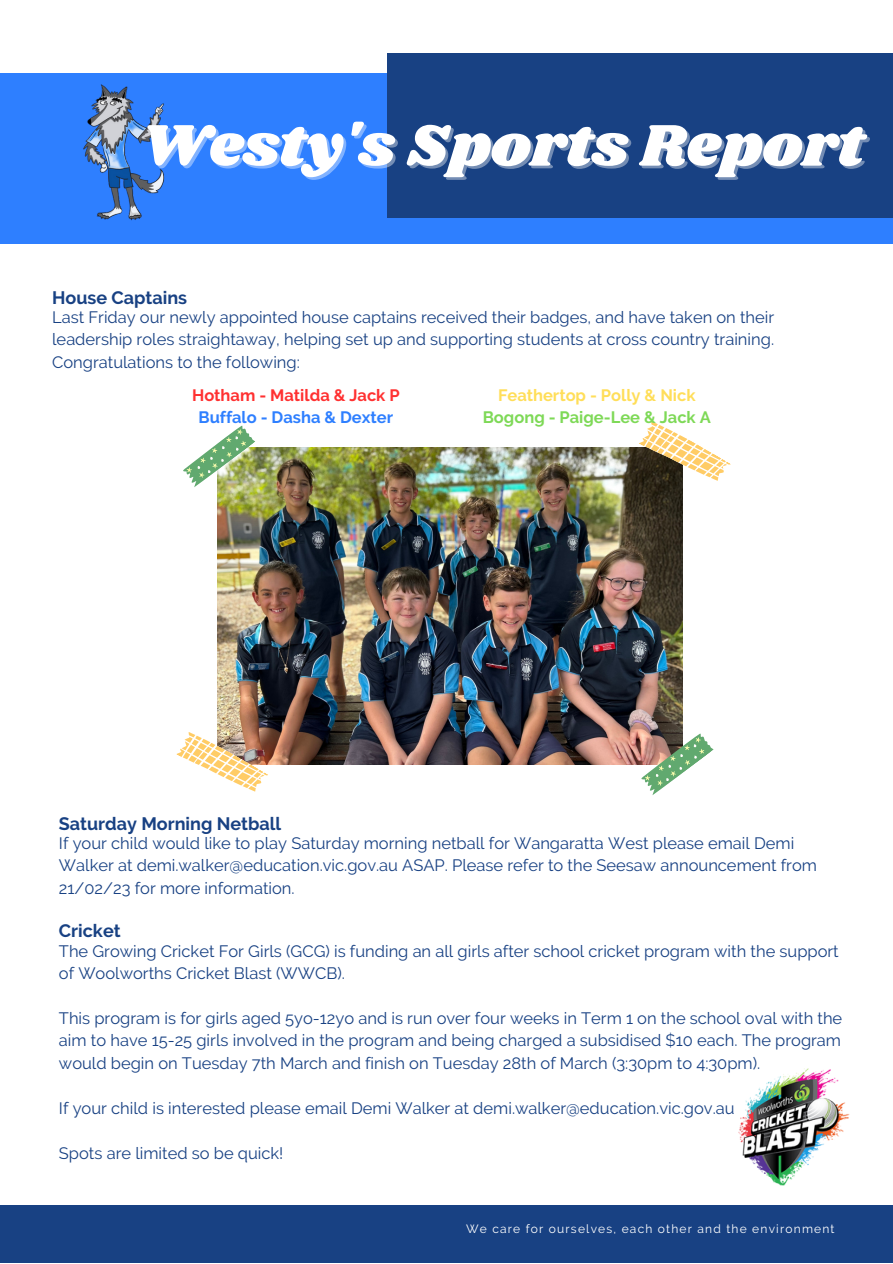
<style>
.page{position:relative;width:893px;height:1264px;background:#fff}
.page>*{position:absolute;margin:0;border:0;box-sizing:border-box;transform-origin:0 0}
.t1{font:60.75px "Shrikhand";color:#fff}
.t2{font:700 18px "Raleway";color:#184183}
.t3{font:16.5px/22.5px "Raleway";color:#184183;text-align:justify}
.t4{font:700 16.5px "Raleway";color:#7ed957}
.t5{font:700 16.5px "Raleway";color:#ffde59}
.t6{font:700 16.5px "Raleway";color:#ff3131}
.t7{font:700 16.5px "Raleway";color:#2e7fff}
.t8{font:12px "Raleway";letter-spacing:.1em;color:#fff}
</style>
<div class="page">
<div style="left:0;top:73px;width:892px;height:170px;background:#2e7fff"></div>
<div style="left:387px;top:54px;width:505px;height:164px;background:#184183"></div>
<div style="left:0;top:1205px;width:892px;height:57px;background:#184183"></div>
<img style="left:83px;top:84px;width:82px;height:137px">
<img style="left:218px;top:447px;width:464px;height:317px">
<img style="left:176px;top:729px;width:93px;height:63px">
<svg style="left:638px;top:421px;width:93px;height:68px"></svg>
<svg style="left:183px;top:425px;width:73px;height:64px"></svg>
<svg style="left:637px;top:731px;width:77px;height:64px"></svg>
<img style="left:738px;top:1068px;width:112px;height:118px">
<h1 class="t1" style="left:140px;top:103px;width:725px">Westy's Sports Report</h1>
<p class="t2" style="left:52px;top:287px;width:136px">House Captains</p>
<p class="t3" style="left:52px;top:306px;width:723px">Last Friday our newly appointed house captains received their badges, and have taken on their leadership roles straightaway, helping set up and supporting students at cross country training.<br>Congratulations to the following:</p>
<p class="t6" style="left:192px;top:385px;width:209px">Hotham - Matilda &amp; Jack P</p>
<p class="t7" style="left:198px;top:408px;width:196px">Buffalo - Dasha &amp; Dexter</p>
<p class="t5" style="left:498px;top:385px;width:199px">Feathertop - Polly &amp; Nick</p>
<p class="t4" style="left:482px;top:408px;width:229px">Bogong - Paige-Lee &amp; Jack A</p>
<p class="t2" style="left:59px;top:812px;width:224px">Saturday Morning Netball</p>
<p class="t3" style="left:59px;top:831px;width:759px;text-align:left">If your child would like to play Saturday morning netball for Wangaratta West please email Demi<br>Walker at demi.walker@education.vic.gov.au ASAP. Please refer to the Seesaw announcement from<br>21/02/23 for more information.</p>
<p class="t2" style="left:59px;top:920px;width:63px">Cricket</p>
<p class="t3" style="left:59px;top:939px;width:781px">The Growing Cricket For Girls (GCG) is funding an all girls after school cricket program with the support of Woolworths Cricket Blast (WWCB).</p>
<p class="t3" style="left:59px;top:1006px;width:784px">This program is for girls aged 5yo-12yo and is run over four weeks in Term 1 on the school oval with the aim to have 15-25 girls involved in the program and being charged a subsidised $10 each. The program would begin on Tuesday 7th March and finish on Tuesday 28th of March (3:30pm to 4:30pm).</p>
<p class="t3" style="left:59px;top:1096px;width:677px">If your child is interested please email Demi Walker at demi.walker@education.vic.gov.au</p>
<p class="t3" style="left:59px;top:1141px;width:226px">Spots are limited so be quick!</p>
<p class="t8" style="left:466px;top:1221px;width:370px">We care for ourselves, each other and the environment</p>
</div>
